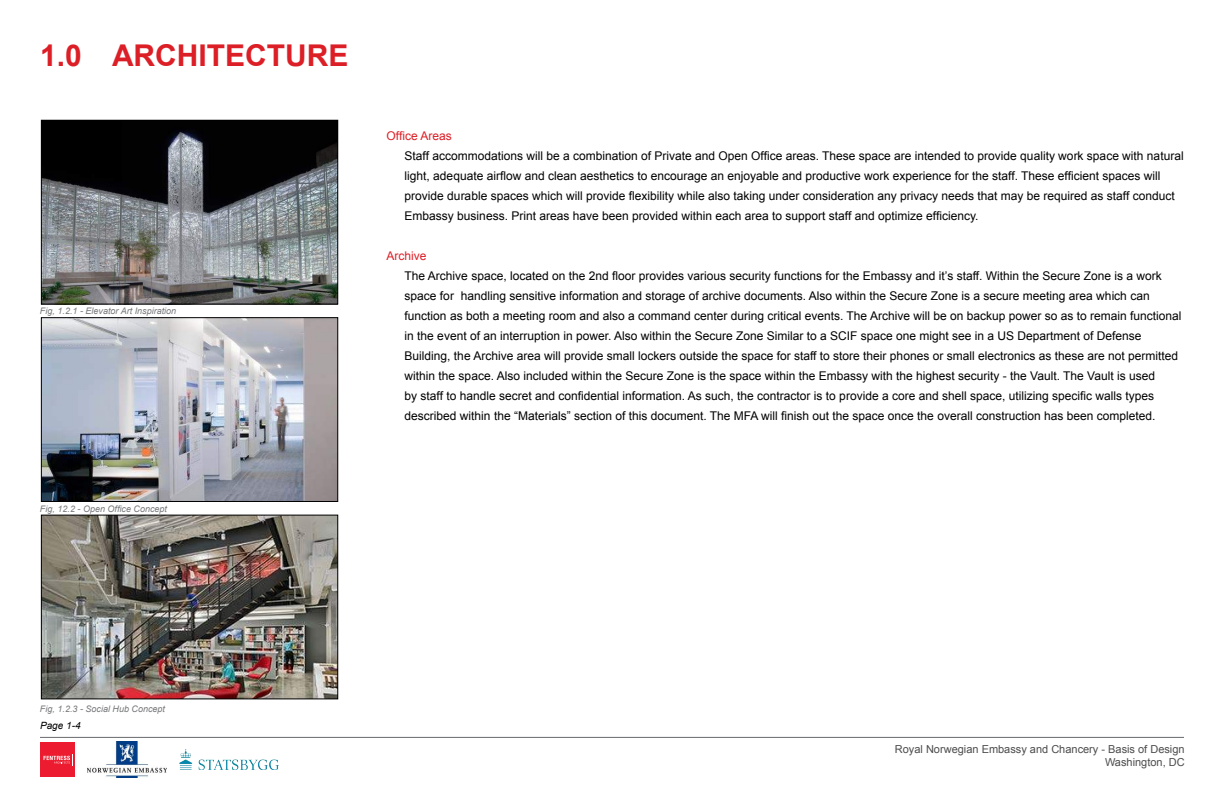
<style>
.page{position:relative;width:1224px;height:792px;background:#fff}
.page>*{position:absolute;margin:0;border:0;box-sizing:border-box;transform-origin:0 0}
.t1{font:700 30px "Arial";color:#dc1f26}
.t2{font:12px/20px "Arial";color:#000}
.t3{font:12px "Arial";color:#dc1f26}
.t4{font:11px/13.2px "Arial";color:#4d4d4f;text-align:right}
.t5{font:italic 10px "Arial";color:#000}
.t6{font:italic 9px "Arial";color:#77787b}
</style>
<div class="page">
<img style="left:43px;top:122px;width:293px;height:181px">
<div style="left:41px;top:120px;width:297px;height:185px;border:1px solid #000"></div>
<img style="left:43px;top:517px;width:293px;height:180px">
<div style="left:41px;top:515px;width:297px;height:184px;border:1px solid #000"></div>
<img style="left:43px;top:319px;width:293px;height:181px">
<div style="left:41px;top:317px;width:297px;height:185px;border:1px solid #000"></div>
<div style="left:40px;top:743px;width:34px;height:34px;background:#ed1b2f"></div>
<svg style="left:44px;top:754px;width:29px;height:12px"></svg>
<hr style="left:40px;top:737px;width:1144px;height:1px;background:#696a6d">
<img style="left:88px;top:742px;width:79px;height:36px">
<img style="left:179px;top:750px;width:100px;height:20px">
<h1 class="t1" style="left:40px;top:36px;width:310px">1.0 ARCHITECTURE</h1>
<p class="t6" style="left:40px;top:305px;width:138px">Fig, 1.2.1 - Elevator Art Inspiration</p>
<p class="t6" style="left:40px;top:503px;width:129px">Fig, 12.2 - Open Office Concept</p>
<p class="t3" style="left:387px;top:128px;width:67px">Office Areas</p>
<p class="t2" style="left:405px;top:146px;width:781px">Staff accommodations will be a combination of Private and Open Office areas. These space are intended to provide quality work space with natural light, adequate airflow and clean aesthetics to encourage an enjoyable and productive work experience for the staff. These efficient spaces will provide durable spaces which will provide flexibility while also taking under consideration any privacy needs that may be required as staff conduct Embassy business. Print areas have been provided within each area to support staff and optimize efficiency.</p>
<p class="t3" style="left:387px;top:248px;width:42px">Archive</p>
<p class="t2" style="left:405px;top:266px;width:778px">The Archive space, located on the 2nd floor provides various security functions for the Embassy and it’s staff. Within the Secure Zone is a work space for handling sensitive information and storage of archive documents. Also within the Secure Zone is a secure meeting area which can function as both a meeting room and also a command center during critical events. The Archive will be on backup power so as to remain functional in the event of an interruption in power. Also within the Secure Zone Similar to a SCIF space one might see in a US Department of Defense Building, the Archive area will provide small lockers outside the space for staff to store their phones or small electronics as these are not permitted within the space. Also included within the Secure Zone is the space within the Embassy with the highest security - the Vault. The Vault is used<br>by staff to handle secret and confidential information. As such, the contractor is to provide a core and shell space, utilizing specific walls types described within the “Materials” section of this document. The MFA will finish out the space once the overall construction has been completed.</p>
<p class="t6" style="left:40px;top:703px;width:127px">Fig, 1.2.3 - Social Hub Concept</p>
<p class="t5" style="left:40px;top:719px;width:42px">Page 1-4</p>
<p class="t4" style="left:895px;top:743px;width:291px">Royal Norwegian Embassy and Chancery - Basis of Design<br>Washington, DC</p>
</div>
